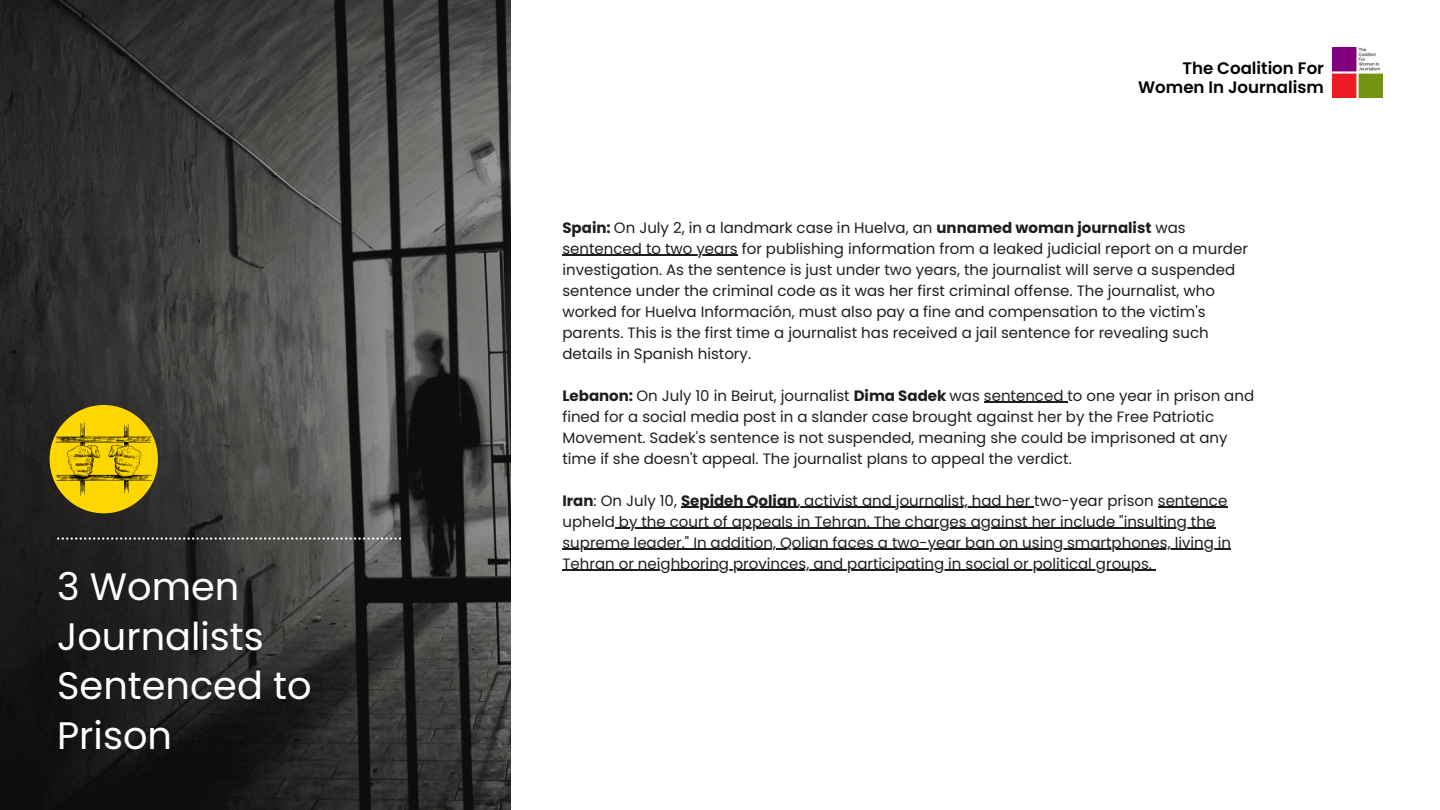
<style>
.page{position:relative;width:1440px;height:810px;background:#fff}
.page>*{position:absolute;margin:0;border:0;box-sizing:border-box;transform-origin:0 0}
.t1{font:38.3px/49.5px "Poppins";color:#fff}
.t2{font:600 16.7px/19.5px "Poppins";color:#000;text-align:right}
.t3{font:15px/21px "Poppins";color:#1e1e1e}
.s1{font-weight:700}
</style>
<div class="page">
<img style="left:0;top:1px;width:511px;height:808px">
<div style="left:50px;top:405px;width:108px;height:108px;background:#ffd700;border-radius:50%"></div>
<svg style="left:57px;top:537px;width:344px;height:3px"></svg>
<img style="left:1332px;top:48px;width:51px;height:50px">
<hr style="left:562px;top:255px;width:176px;height:1px;background:#1e1e1e">
<hr style="left:984px;top:402px;width:84px;height:1px;background:#1e1e1e">
<hr style="left:681px;top:507px;width:116px;height:1px;background:#1e1e1e">
<hr style="left:797px;top:507px;width:237px;height:1px;background:#1e1e1e">
<hr style="left:1158px;top:507px;width:69px;height:1px;background:#1e1e1e">
<hr style="left:615px;top:528px;width:600px;height:1px;background:#1e1e1e">
<hr style="left:562px;top:549px;width:669px;height:1px;background:#1e1e1e">
<hr style="left:562px;top:570px;width:590px;height:1px;background:#1e1e1e">
<svg style="left:55px;top:422px;width:97px;height:74px"></svg>
<h1 class="t1" style="left:57px;top:562px;width:256px">3 Women<br>Journalists<br>Sentenced to<br>Prison</h1>
<p class="t2" style="left:1138px;top:58px;width:187px">The Coalition For<br>Women In Journalism</p>
<p class="t3" style="left:562px;top:217px;width:687px"><span class="s1">Spain:</span> On July 2, in a landmark case in Huelva, an <span class="s1">unnamed woman journalist</span> was sentenced to two years for publishing information from a leaked judicial report on a murder investigation. As the sentence is just under two years, the journalist will serve a suspended sentence under the criminal code as it was her first criminal offense. The journalist, who worked for Huelva Información, must also pay a fine and compensation to the victim's parents. This is the first time a journalist has received a jail sentence for revealing such details in Spanish history.</p>
<p class="t3" style="left:562px;top:385px;width:693px"><span class="s1">Lebanon:</span> On July 10 in Beirut, journalist <span class="s1">Dima Sadek</span> was sentenced to one year in prison and fined for a social media post in a slander case brought against her by the Free Patriotic Movement. Sadek's sentence is not suspended, meaning she could be imprisoned at any time if she doesn't appeal. The journalist plans to appeal the verdict.</p>
<p class="t3" style="left:562px;top:490px;width:670px"><span class="s1">Iran</span>: On July 10, <span class="s1">Sepideh Qolian</span>, activist and journalist, had her two-year prison sentence upheld by the court of appeals in Tehran. The charges against her include "insulting the supreme leader." In addition, Qolian faces a two-year ban on using smartphones, living in Tehran or neighboring provinces, and participating in social or political groups.</p>
</div>
